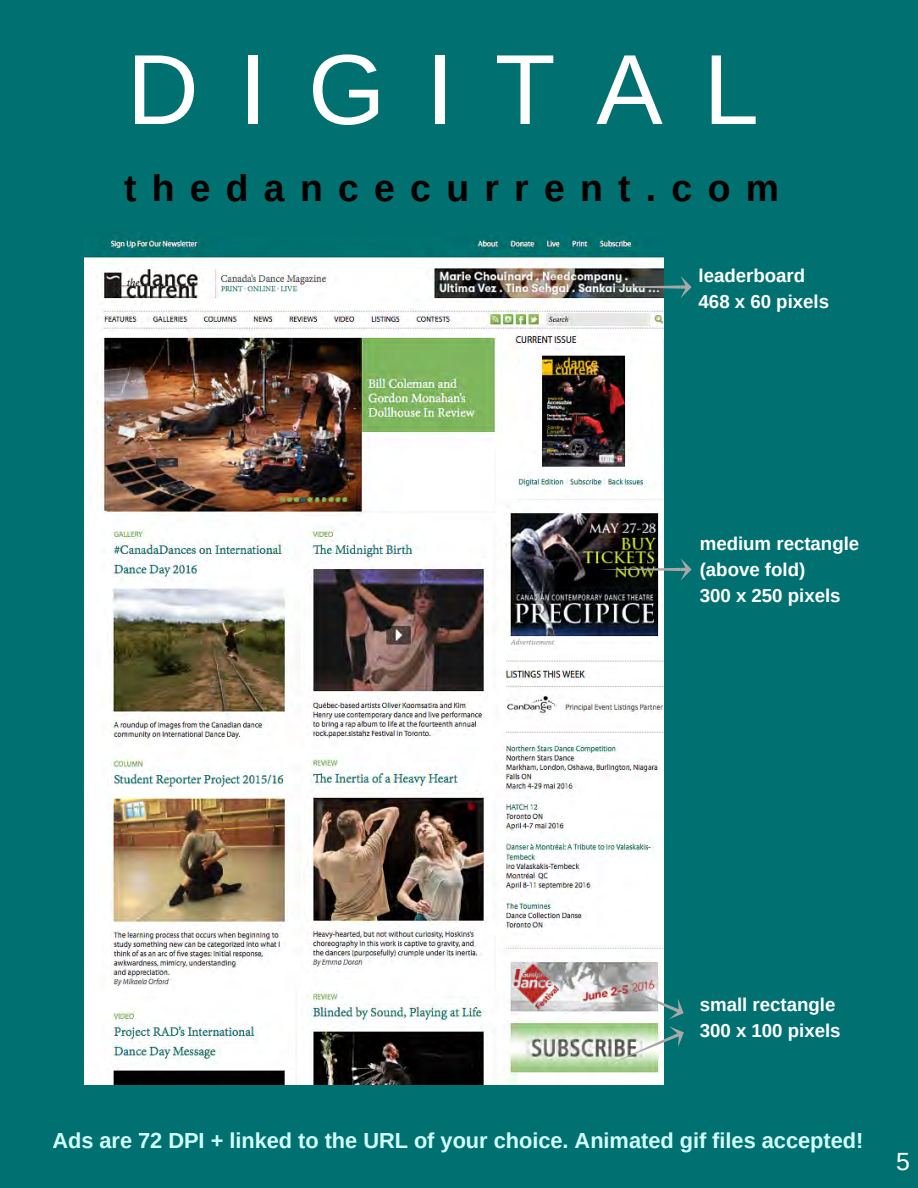
<style>
.page{position:relative;width:918px;height:1188px;background:#007071}
.page>*{position:absolute;margin:0;border:0;box-sizing:border-box;transform-origin:0 0}
.t1{font:99.6px "Arimo";letter-spacing:.41em;color:#fff}
.t2{font:700 37.35px "Arimo";letter-spacing:.41em;color:#000}
.t3{font:24.9px "Arimo";color:#fff}
.t4{font:700 21.75px "Arimo";color:#d2fffe}
.t5{font:700 18.75px/25.8px "Arimo";color:#fff}
</style>
<div class="page">
<img style="left:84px;top:235px;width:580px;height:849px">
<svg style="left:599px;top:558px;width:93px;height:22px"></svg>
<svg style="left:599px;top:276px;width:93px;height:22px"></svg>
<img style="left:607px;top:979px;width:77px;height:87px">
<h1 class="t1" style="left:127px;top:34px;width:634px">DIGITAL</h1>
<h2 class="t2" style="left:124px;top:167px;width:656px">thedancecurrent.com</h2>
<p class="t5" style="left:699px;top:263px;width:132px">leaderboard<br>468 x 60 pixels</p>
<p class="t5" style="left:700px;top:531px;width:161px">medium rectangle (above fold)<br>300 x 250 pixels</p>
<p class="t5" style="left:700px;top:992px;width:142px">small rectangle<br>300 x 100 pixels</p>
<p class="t4" style="left:52px;top:1128px;width:813px">Ads are 72 DPI + linked to the URL of your choice. Animated gif files accepted!</p>
<h3 class="t3" style="left:896px;top:1147px;width:15px">5</h3>
</div>
